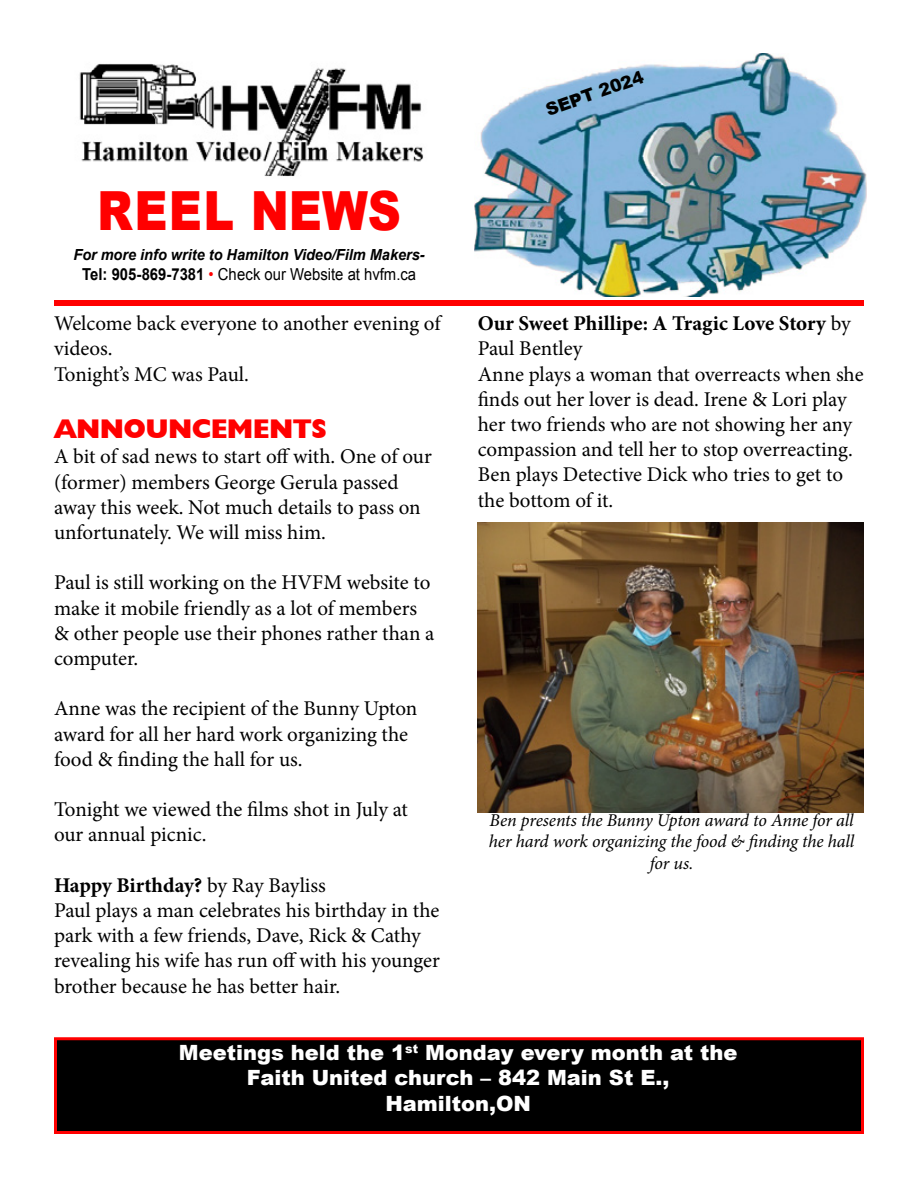
<style>
.page{position:relative;width:918px;height:1188px;background:#fff}
.page>*{position:absolute;margin:0;border:0;box-sizing:border-box;transform-origin:0 0}
.t1{font:900 54px "Arial";letter-spacing:.015em;color:#f00;scale:.85 1}
.t2{font:800 27px "Humanist 521 BT";color:#f00}
.t3{font:21px/25.2px "Minion Pro";letter-spacing:-.005em;color:#000}
.t4{font:900 21px/25.5px "Arial";color:#fff;text-align:center}
.t5{font:italic 18px/21.6px "Minion Pro";letter-spacing:-.01em;color:#000;text-align:center}
.t6{font:900 17.4px "Arial";color:#000}
.t7{font:16.5px "Arial";color:#000;scale:.9 1}
.t8{font:italic 700 15.3px "Arial";color:#000;scale:.95 1}
.s1{font-weight:700}
.s2{color:#f00}
</style>
<div class="page">
<img style="left:79px;top:64px;width:345px;height:113px">
<img style="left:474px;top:53px;width:393px;height:244px">
<div style="left:54px;top:300px;width:810px;height:6px;background:#f00"></div>
<div style="left:56px;top:1039px;width:806px;height:93px;background:#000"></div>
<div style="left:54px;top:1037px;width:810px;height:97px;border:3px solid #f00"></div>
<img style="left:477px;top:522px;width:387px;height:291px">
<h1 class="t1" style="left:97px;top:172px;width:359px">REEL NEWS</h1>
<p class="t8" style="left:74px;top:245px;width:371px">For more info write to Hamilton Video/Film Makers-</p>
<p class="t7" style="left:82px;top:263px;width:372px"><span class="s1">Tel: 905-869-7381</span> <span class="s2">•</span> Check our Website at hvfm.ca</p>
<p class="t3" style="left:54px;top:311px;width:388px">Welcome back everyone to another evening of videos.<br>Tonight’s MC was Paul.</p>
<p class="t2" style="left:54px;top:412px;width:274px">ANNOUNCEMENTS</p>
<p class="t3" style="left:54px;top:444px;width:379px">A bit of sad news to start off with. One of our (former) members George Gerula passed away this week. Not much details to pass on unfortunately. We will miss him.</p>
<p class="t3" style="left:54px;top:570px;width:382px">Paul is still working on the HVFM website to make it mobile friendly as a lot of members &amp; other people use their phones rather than a computer.</p>
<p class="t3" style="left:54px;top:696px;width:365px">Anne was the recipient of the Bunny Upton award for all her hard work organizing the food &amp; finding the hall for us.</p>
<p class="t3" style="left:54px;top:797px;width:356px">Tonight we viewed the films shot in July at our annual picnic.</p>
<p class="t3" style="left:54px;top:873px;width:388px"><span class="s1">Happy Birthday?</span> by Ray Bayliss<br>Paul plays a man celebrates his birthday in the park with a few friends, Dave, Rick &amp; Cathy revealing his wife has run off with his younger brother because he has better hair.</p>
<p class="t6" style="left:542px;top:98px;width:104px;rotate:-19deg">SEPT 2024</p>
<p class="t3" style="left:478px;top:311px;width:387px"><span class="s1">Our Sweet Phillipe: A Tragic Love Story</span> by Paul Bentley<br>Anne plays a woman that overreacts when she finds out her lover is dead. Irene &amp; Lori play her two friends who are not showing her any compassion and tell her to stop overreacting.<br>Ben plays Detective Dick who tries to get to the bottom of it.</p>
<p class="t5" style="left:489px;top:809px;width:367px">Ben presents the Bunny Upton award to Anne for all her hard work organizing the food &amp; finding the hall for us.</p>
<p class="t4" style="left:179px;top:1039px;width:560px">Meetings held the 1<sup>st</sup> Monday every month at the<br>Faith United church – 842 Main St E.,<br>Hamilton,ON</p>
</div>
